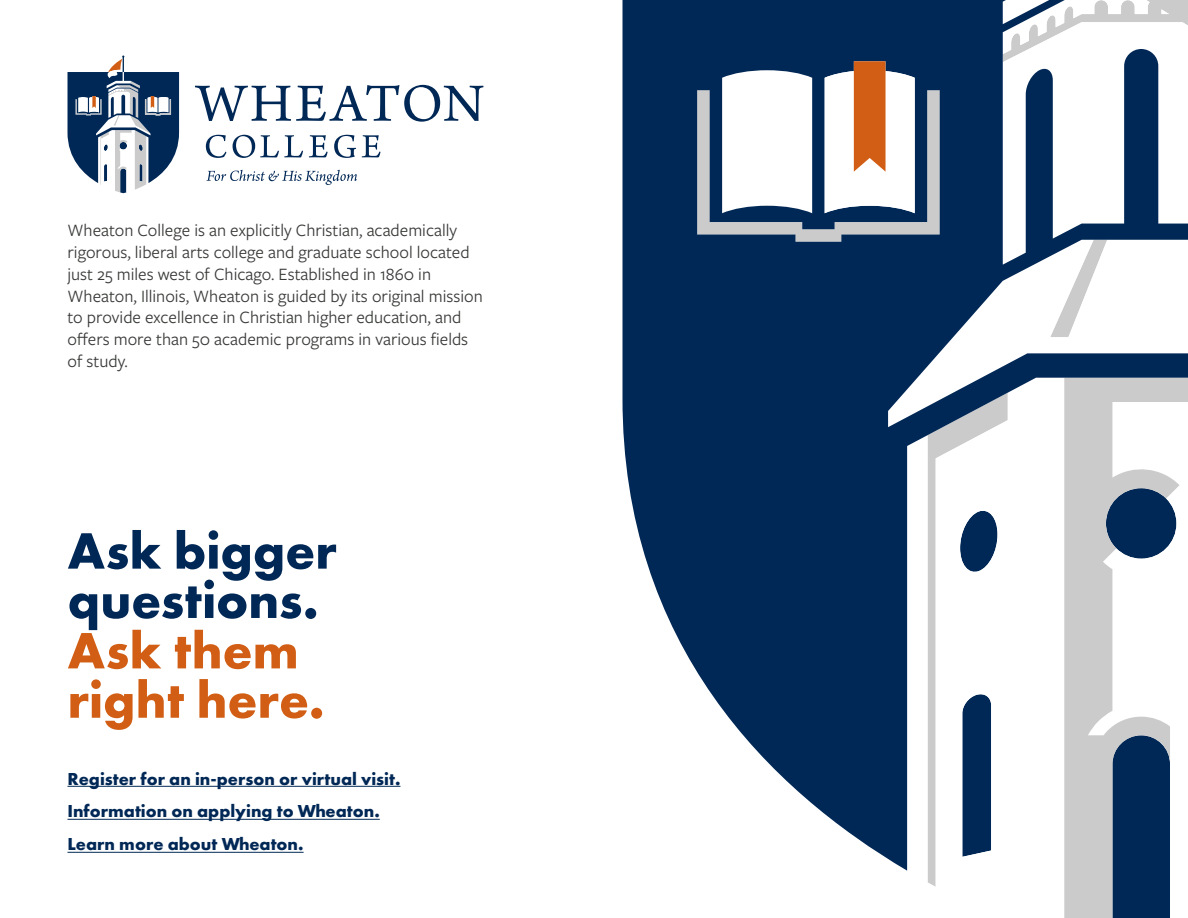
<style>
.page{position:relative;width:1188px;height:918px;background:#fff}
.page>*{position:absolute;margin:0;border:0;box-sizing:border-box;transform-origin:0 0}
.t1{font:700 53.1px/49.3px "Futura PT";color:#002856}
.t2{font:700 53.1px/49.3px "Futura PT";color:#d15e14}
.t3{font:18px/21.8px "Freight Sans Pro";color:#373a36}
.t4{font:700 18px/33px "Futura PT";color:#002856}
</style>
<div class="page">
<svg style="left:1064px;top:871px;width:106px;height:47px;background:#5d738b"></svg>
<svg style="left:622px;top:0;width:566px;height:871px;fill:#002856"></svg>
<svg style="left:697px;top:61px;width:243px;height:181px"></svg>
<hr style="left:68px;top:786px;width:332px;height:1px;background:#002856">
<hr style="left:68px;top:819px;width:312px;height:1px;background:#002856">
<hr style="left:68px;top:852px;width:236px;height:1px;background:#002856">
<svg style="left:195px;top:85px;width:289px;height:37px"></svg>
<svg style="left:206px;top:135px;width:20px;height:23px"></svg>
<svg style="left:233px;top:135px;width:70px;height:23px"></svg>
<svg style="left:309px;top:135px;width:19px;height:22px"></svg>
<svg style="left:334px;top:135px;width:22px;height:23px"></svg>
<svg style="left:362px;top:135px;width:18px;height:22px"></svg>
<svg style="left:206px;top:170px;width:151px;height:15px"></svg>
<svg style="left:68px;top:56px;width:111px;height:137px"></svg>
<p class="t3" style="left:68px;top:219px;width:417px">Wheaton College is an explicitly Christian, academically rigorous, liberal arts college and graduate school located just 25 miles west of Chicago. Established in 1860 in Wheaton, Illinois, Wheaton is guided by its original mission to provide excellence in Christian higher education, and offers more than 50 academic programs in various fields of study.</p>
<h1 class="t1" style="left:68px;top:525px;width:271px">Ask bigger questions.</h1>
<h1 class="t2" style="left:68px;top:625px;width:259px">Ask them right here.</h1>
<p class="t4" style="left:68px;top:762px;width:334px">Register for an in-person or virtual visit.<br>Information on applying to Wheaton.<br>Learn more about Wheaton.</p>
</div>
